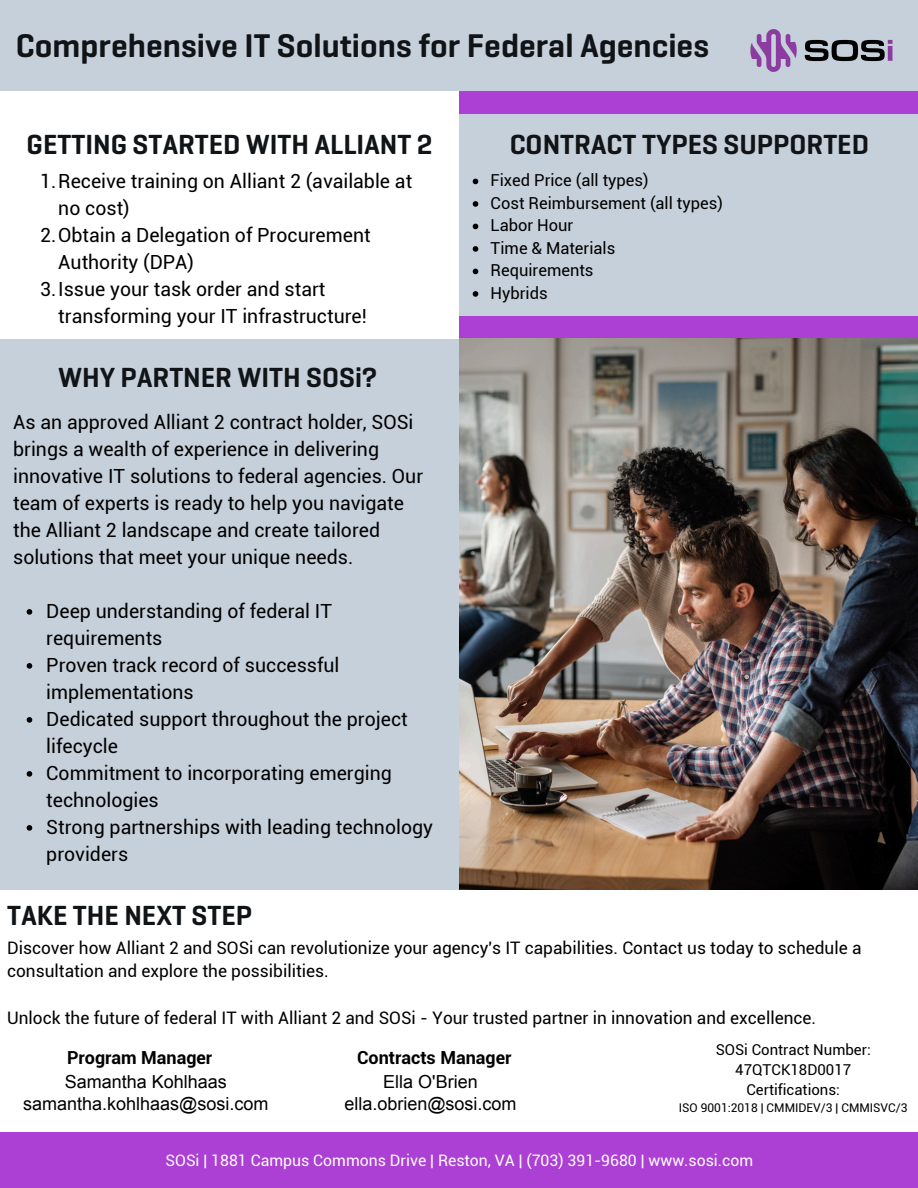
<style>
.page{position:relative;width:918px;height:1188px;background:#c6d0db}
.page>*{position:absolute;margin:0;border:0;box-sizing:border-box;transform-origin:0 0}
.t1{font:600 33.45px "Geogrotesque";color:#111417}
.t2{font:600 28.2px "Geogrotesque";color:#111417}
.t3{font:19.5px/27px "Roboto";color:#000}
.t4{font:18px/21.6px "Arial";color:#000;text-align:center}
.t5{font:700 18px "Roboto";color:#000}
.t6{font:17.25px/23.7px "Roboto";color:#000}
.t7{font:16.5px "Roboto";color:#000}
.t8{font:15.75px "Roboto";color:#fdfdfd}
.t9{font:15px/20px "Roboto";color:#000;text-align:center}
.t10{font:12px "Roboto";color:#000}
</style>
<div class="page">
<div style="left:0;top:1132px;width:918px;height:56px;background:#ac3fd4"></div>
<div style="left:0;top:92px;width:459px;height:247px;background:#fff"></div>
<svg style="left:27px;top:609px;width:5px;height:6px"></svg>
<svg style="left:27px;top:663px;width:5px;height:6px"></svg>
<svg style="left:27px;top:717px;width:5px;height:6px"></svg>
<svg style="left:27px;top:771px;width:5px;height:6px"></svg>
<svg style="left:27px;top:825px;width:5px;height:6px"></svg>
<div style="left:0;top:890px;width:918px;height:242px;background:#fff"></div>
<img style="left:459px;top:337px;width:459px;height:553px">
<svg style="left:473px;top:179px;width:5px;height:5px"></svg>
<svg style="left:473px;top:201px;width:5px;height:6px"></svg>
<svg style="left:473px;top:224px;width:5px;height:5px"></svg>
<svg style="left:473px;top:246px;width:5px;height:6px"></svg>
<svg style="left:473px;top:269px;width:5px;height:5px"></svg>
<svg style="left:473px;top:291px;width:5px;height:6px"></svg>
<div style="left:459px;top:91px;width:459px;height:23px;background:#ac3fd4"></div>
<div style="left:459px;top:316px;width:459px;height:21px;background:#ac3fd4"></div>
<img style="left:750px;top:29px;width:143px;height:43px">
<p class="t1" style="left:16px;top:24px;width:695px">Comprehensive IT Solutions for Federal Agencies</p>
<p class="t2" style="left:27px;top:126px;width:408px">GETTING STARTED WITH ALLIANT 2</p>
<p class="t3" style="left:58px;top:168px;width:355px;text-indent:-18px">1.Receive training on Alliant 2 (available at no cost)</p>
<p class="t3" style="left:58px;top:222px;width:314px;text-indent:-18px">2.Obtain a Delegation of Procurement<br>Authority (DPA)</p>
<p class="t3" style="left:58px;top:276px;width:310px;text-indent:-18px">3.Issue your task order and start transforming your IT infrastructure!</p>
<p class="t2" style="left:58px;top:358px;width:320px">WHY PARTNER WITH SOSi?</p>
<p class="t3" style="left:13px;top:409px;width:412px">As an approved Alliant 2 contract holder, SOSi brings a wealth of experience in delivering innovative IT solutions to federal agencies. Our team of experts is ready to help you navigate the Alliant 2 landscape and create tailored solutions that meet your unique needs.</p>
<h1 class="t3" style="left:46px;top:598px;width:287px">Deep understanding of federal IT requirements</h1>
<h2 class="t3" style="left:46px;top:652px;width:295px">Proven track record of successful implementations</h2>
<p class="t3" style="left:46px;top:706px;width:363px">Dedicated support throughout the project lifecycle</p>
<p class="t3" style="left:46px;top:760px;width:347px">Commitment to incorporating emerging technologies</p>
<p class="t3" style="left:46px;top:814px;width:388px">Strong partnerships with leading technology providers</p>
<p class="t2" style="left:510px;top:126px;width:361px">CONTRACT TYPES SUPPORTED</p>
<p class="t7" style="left:491px;top:171px;width:160px">Fixed Price (all types)</p>
<p class="t7" style="left:491px;top:194px;width:234px">Cost Reimbursement (all types)</p>
<p class="t7" style="left:491px;top:216px;width:84px">Labor Hour</p>
<h2 class="t7" style="left:491px;top:239px;width:126px">Time &amp; Materials</h2>
<h5 class="t7" style="left:491px;top:261px;width:104px">Requirements</h5>
<h5 class="t7" style="left:491px;top:284px;width:59px">Hybrids</h5>
<p class="t2" style="left:7px;top:897px;width:247px">TAKE THE NEXT STEP</p>
<h3 class="t6" style="left:7px;top:936px;width:856px">Discover how Alliant 2 and SOSi can revolutionize your agency's IT capabilities. Contact us today to schedule a consultation and explore the possibilities.</h3>
<h4 class="t6" style="left:7px;top:1007px;width:810px">Unlock the future of federal IT with Alliant 2 and SOSi - Your trusted partner in innovation and excellence.</h4>
<p class="t5" style="left:67px;top:1047px;width:147px">Program Manager</p>
<p class="t5" style="left:357px;top:1047px;width:156px">Contracts Manager</p>
<p class="t9" style="left:716px;top:1040px;width:157px">SOSi Contract Number:<br>47QTCK18D0017</p>
<h4 class="t9" style="left:746px;top:1080px;width:95px">Certifications:</h4>
<h4 class="t10" style="left:679px;top:1101px;width:230px">ISO 9001:2018 | CMMIDEV/3 | CMMISVC/3</h4>
<p class="t4" style="left:23px;top:1071px;width:247px">Samantha Kohlhaas samantha.kohlhaas@sosi.com</p>
<p class="t4" style="left:344px;top:1071px;width:174px">Ella O'Brien ella.obrien@sosi.com</p>
<h2 class="t8" style="left:166px;top:1152px;width:589px">SOSi | 1881 Campus Commons Drive | Reston, VA | (703) 391-9680 | www.sosi.com</h2>
</div>
